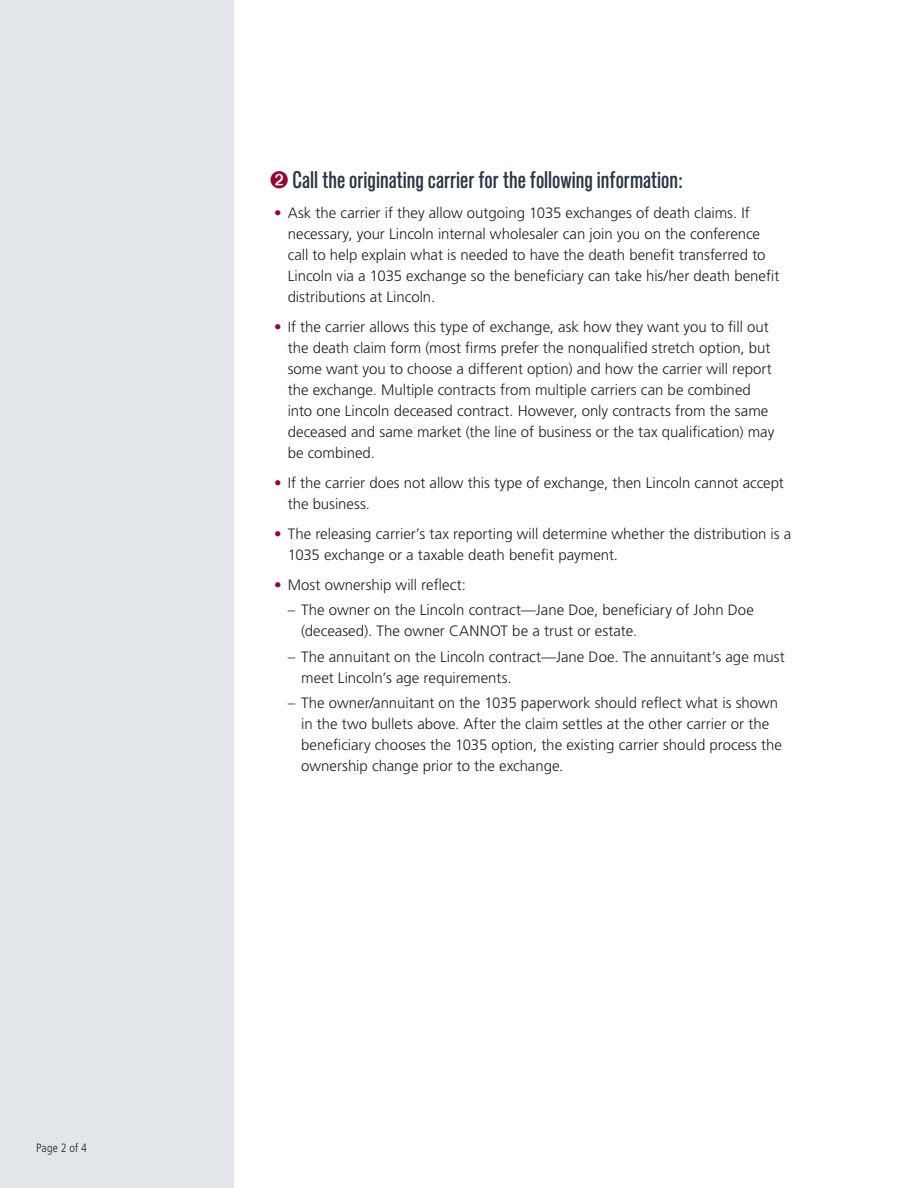
<style>
.page{position:relative;width:918px;height:1188px;background:#fff}
.page>*{position:absolute;margin:0;border:0;box-sizing:border-box;transform-origin:0 0}
.t1{font:500 condensed 24px "Standard CT";color:#293744}
.t2{font:300 15px/21px "Frutiger LT Std";color:#231f20}
.t3{font:300 condensed 12px "Frutiger LT Std";letter-spacing:.01em;color:#231f20}
.s1{color:#98012d}
.s2{color:#293744}
</style>
<div class="page">
<div style="left:0;top:0;width:234px;height:1188px;background:#e2e5ea"></div>
<p class="t3" style="left:36px;top:1141px;width:52px">Page 2 of 4</p>
<h1 class="t1" style="left:270px;top:166px;width:415px"><span class="s1">➋</span> Call the originating carrier for the following information:</h1>
<p class="t2" style="left:288px;top:202px;width:493px;text-indent:-14px"><span class="s1">•</span> Ask the carrier if they allow outgoing 1035 exchanges of death claims. If necessary, your Lincoln internal wholesaler can join you on the conference call to help explain what is needed to have the death benefit transferred to Lincoln via a 1035 exchange so the beneficiary can take his/her death benefit distributions at Lincoln.</p>
<p class="t2" style="left:288px;top:316px;width:488px;text-indent:-14px"><span class="s1">•</span> If the carrier allows this type of exchange, ask how they want you to fill out the death claim form (most firms prefer the nonqualified stretch option, but some want you to choose a different option) and how the carrier will report the exchange. Multiple contracts from multiple carriers can be combined into one Lincoln deceased contract. However, only contracts from the same deceased and same market (the line of business or the tax qualification) may be combined.</p>
<p class="t2" style="left:288px;top:472px;width:498px;text-indent:-14px"><span class="s1">•</span> If the carrier does not allow this type of exchange, then Lincoln cannot accept the business.</p>
<p class="t2" style="left:288px;top:523px;width:505px;text-indent:-14px"><span class="s1">•</span> The releasing carrier’s tax reporting will determine whether the distribution is a<br>1035 exchange or a taxable death benefit payment.</p>
<p class="t2" style="left:274px;top:574px;width:193px"><span class="s1">•</span> Most ownership will reflect:</p>
<p class="t2" style="left:301px;top:600px;width:454px;text-indent:-14px"><span class="s2">–</span> The owner on the Lincoln contract—Jane Doe, beneficiary of John Doe (deceased). The owner CANNOT be a trust or estate.</p>
<p class="t2" style="left:301px;top:646px;width:485px;text-indent:-14px"><span class="s2">–</span> The annuitant on the Lincoln contract—Jane Doe. The annuitant’s age must meet Lincoln’s age requirements.</p>
<p class="t2" style="left:301px;top:693px;width:482px;text-indent:-14px"><span class="s2">–</span> The owner/annuitant on the 1035 paperwork should reflect what is shown in the two bullets above. After the claim settles at the other carrier or the beneficiary chooses the 1035 option, the existing carrier should process the ownership change prior to the exchange.</p>
</div>
